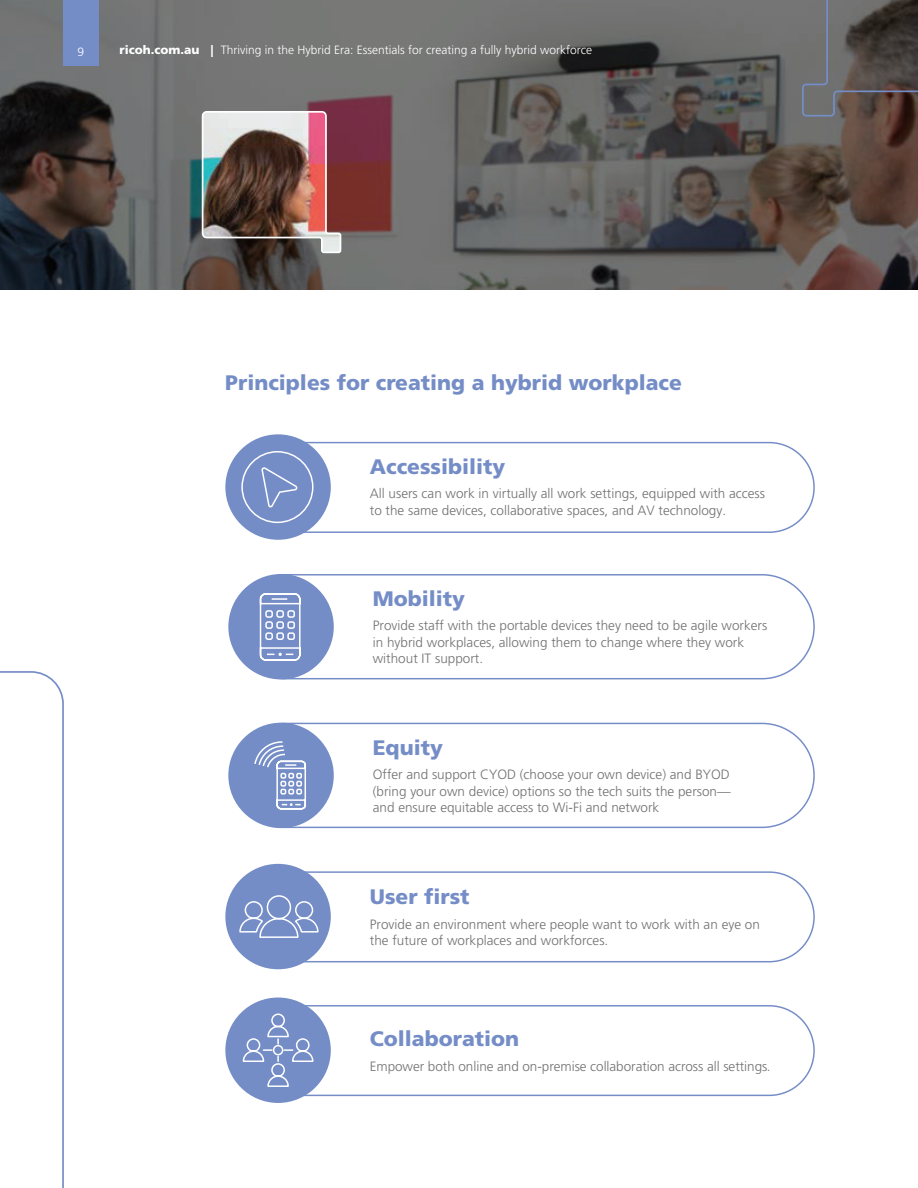
<style>
.page{position:relative;width:918px;height:1188px;background:#fff}
.page>*{position:absolute;margin:0;border:0;box-sizing:border-box;transform-origin:0 0}
.t1{font:900 21px "Frutiger LT Std";color:#758dc7}
.t2{font:300 13.5px/16.5px "Frutiger LT Pro";color:#717171}
.t3{font:300 12px "Frutiger LT Pro";color:#fff}
.s1{font-family:"Frutiger LT Std";font-weight:900}
</style>
<div class="page">
<svg style="left:0;top:0;width:918px;height:289px;background:#5f5b5a"></svg>
<img style="left:201px;top:110px;width:141px;height:144px">
<div style="left:233px;top:723px;width:582px;height:105px;border:1px solid #758dc7;border-radius:52px"></div>
<div style="left:228px;top:723px;width:106px;height:105px;background:#758dc7;border-radius:50%"></div>
<svg style="left:0;top:671px;width:64px;height:517px"></svg>
<div style="left:239px;top:442px;width:576px;height:91px;border:1px solid #758dc7;border-radius:45px"></div>
<div style="left:225px;top:434px;width:106px;height:106px;background:#758dc7;border-radius:50%"></div>
<div style="left:239px;top:871px;width:576px;height:91px;border:1px solid #758dc7;border-radius:45px"></div>
<div style="left:225px;top:864px;width:106px;height:105px;background:#758dc7;border-radius:50%"></div>
<div style="left:239px;top:1005px;width:576px;height:91px;border:1px solid #758dc7;border-radius:45px"></div>
<div style="left:225px;top:998px;width:106px;height:105px;background:#758dc7;border-radius:50%"></div>
<div style="left:233px;top:574px;width:582px;height:105px;border:1px solid #758dc7;border-radius:52px"></div>
<div style="left:228px;top:574px;width:106px;height:105px;background:#758dc7;border-radius:50%"></div>
<svg style="left:239px;top:895px;width:80px;height:43px"></svg>
<svg style="left:242px;top:1013px;width:72px;height:74px"></svg>
<svg style="left:254px;top:741px;width:52px;height:69px"></svg>
<svg style="left:259px;top:593px;width:42px;height:68px"></svg>
<svg style="left:241px;top:451px;width:73px;height:73px"></svg>
<div style="left:63px;top:0;width:36px;height:66px;background:#758dc7"></div>
<svg style="left:801px;top:0;width:117px;height:117px;background:#595452"></svg>
<p class="t3" style="left:78px;top:45px;width:8px">9</p>
<p class="t3" style="left:119px;top:43px;width:474px"><span class="s1">ricoh.com.au |</span> Thriving in the Hybrid Era: Essentials for creating a fully hybrid workforce</p>
<h1 class="t1" style="left:225px;top:370px;width:458px">Principles for creating a hybrid workplace</h1>
<h1 class="t1" style="left:370px;top:454px;width:137px">Accessibility</h1>
<p class="t2" style="left:370px;top:486px;width:397px">All users can work in virtually all work settings, equipped with access to the same devices, collaborative spaces, and AV technology.</p>
<h1 class="t1" style="left:373px;top:586px;width:94px">Mobility</h1>
<p class="t2" style="left:373px;top:618px;width:396px">Provide staff with the portable devices they need to be agile workers in hybrid workplaces, allowing them to change where they work without IT support.</p>
<h1 class="t1" style="left:373px;top:734px;width:72px">Equity</h1>
<p class="t2" style="left:373px;top:766px;width:359px;text-align:justify">Offer and support CYOD (choose your own device) and BYOD (bring your own device) options so the tech suits the person— and ensure equitable access to Wi-Fi and network</p>
<h1 class="t1" style="left:370px;top:884px;width:101px">User first</h1>
<p class="t2" style="left:370px;top:916px;width:392px">Provide an environment where people want to work with an eye on the future of workplaces and workforces.</p>
<h1 class="t1" style="left:370px;top:1026px;width:151px">Collaboration</h1>
<p class="t2" style="left:370px;top:1058px;width:402px">Empower both online and on-premise collaboration across all settings.</p>
</div>
